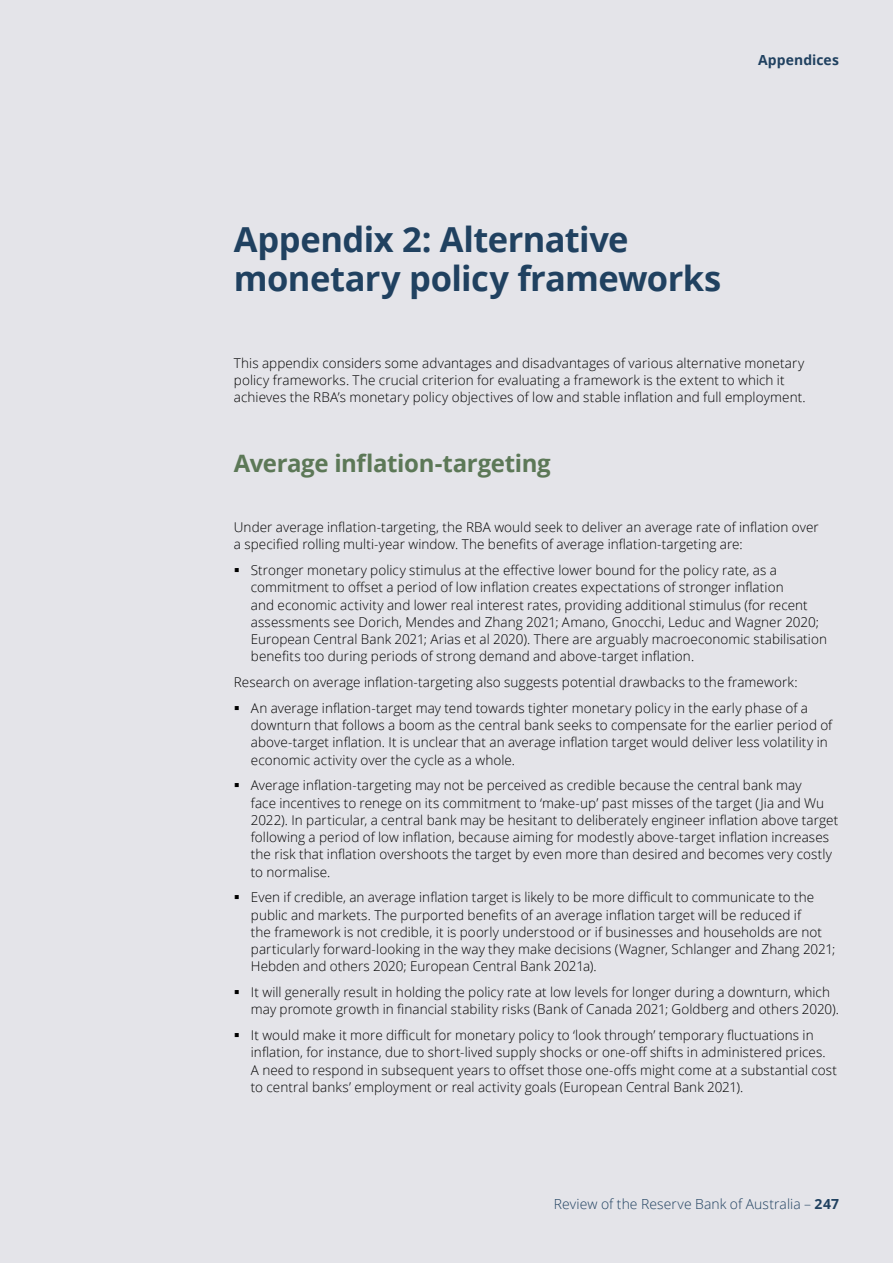
<style>
.page{position:relative;width:893px;height:1263px;background:#e4e4e9}
.page>*{position:absolute;margin:0;border:0;box-sizing:border-box;transform-origin:0 0}
.Heading_1{font:700 34.5px/39px "Open Sans";letter-spacing:-.015em;color:#204160}
.Heading_2{font:700 24px "Open Sans";letter-spacing:-.015em;color:#5c7857}
.t1{font:300 13.95px "Open Sans";letter-spacing:.005em;color:#204160}
.t2{font:700 13.95px "Open Sans";letter-spacing:.005em;color:#204160}
.Bullet{font:300 13.5px/17.2px "Open Sans";letter-spacing:.005em;color:#000}
.Body_text{font:300 13.5px/17.2px "Open Sans";letter-spacing:.005em;color:#000}
.s1{font-weight:700}
</style>
<div class="page">
<p class="t2" style="left:758px;top:50px;width:82px">Appendices</p>
<h1 class="Heading_1" style="left:234px;top:219px;width:489px">Appendix 2: Alternative monetary policy frameworks</h1>
<p class="Body_text" style="left:234px;top:354px;width:573px">This appendix considers some advantages and disadvantages of various alternative monetary policy frameworks. The crucial criterion for evaluating a framework is the extent to which it achieves the RBA’s monetary policy objectives of low and stable inflation and full employment.</p>
<h2 class="Heading_2" style="left:234px;top:447px;width:318px">Average inflation-targeting</h2>
<p class="Body_text" style="left:234px;top:518px;width:586px">Under average inflation-targeting, the RBA would seek to deliver an average rate of inflation over a specified rolling multi-year window. The benefits of average inflation-targeting are:</p>
<p class="Bullet" style="left:251px;top:561px;width:578px">Stronger monetary policy stimulus at the effective lower bound for the policy rate, as a commitment to offset a period of low inflation creates expectations of stronger inflation<br>and economic activity and lower real interest rates, providing additional stimulus (for recent assessments see Dorich, Mendes and Zhang 2021; Amano, Gnocchi, Leduc and Wagner 2020; European Central Bank 2021; Arias et al 2020). There are arguably macroeconomic stabilisation benefits too during periods of strong demand and above-target inflation.</p>
<p class="Body_text" style="left:234px;top:673px;width:565px">Research on average inflation-targeting also suggests potential drawbacks to the framework:</p>
<p class="Bullet" style="left:251px;top:699px;width:583px">An average inflation-target may tend towards tighter monetary policy in the early phase of a downturn that follows a boom as the central bank seeks to compensate for the earlier period of above-target inflation. It is unclear that an average inflation target would deliver less volatility in economic activity over the cycle as a whole.</p>
<p class="Bullet" style="left:251px;top:776px;width:589px">Average inflation-targeting may not be perceived as credible because the central bank may<br>face incentives to renege on its commitment to ‘make-up’ past misses of the target (Jia and Wu 2022). In particular, a central bank may be hesitant to deliberately engineer inflation above target following a period of low inflation, because aiming for modestly above-target inflation increases the risk that inflation overshoots the target by even more than desired and becomes very costly to normalise.</p>
<p class="Bullet" style="left:251px;top:888px;width:586px">Even if credible, an average inflation target is likely to be more difficult to communicate to the public and markets. The purported benefits of an average inflation target will be reduced if<br>the framework is not credible, it is poorly understood or if businesses and households are not particularly forward-looking in the way they make decisions (Wagner, Schlanger and Zhang 2021; Hebden and others 2020; European Central Bank 2021a).</p>
<p class="Bullet" style="left:251px;top:983px;width:590px">It will generally result in holding the policy rate at low levels for longer during a downturn, which may promote growth in financial stability risks (Bank of Canada 2021; Goldberg and others 2020).</p>
<p class="Bullet" style="left:251px;top:1026px;width:588px">It would make it more difficult for monetary policy to ‘look through’ temporary fluctuations in inflation, for instance, due to short-lived supply shocks or one-off shifts in administered prices.<br>A need to respond in subsequent years to offset those one-offs might come at a substantial cost to central banks’ employment or real activity goals (European Central Bank 2021).</p>
<p class="t1" style="left:554px;top:1194px;width:287px">Review of the Reserve Bank of Australia – <span class="s1">247</span></p>
</div>
